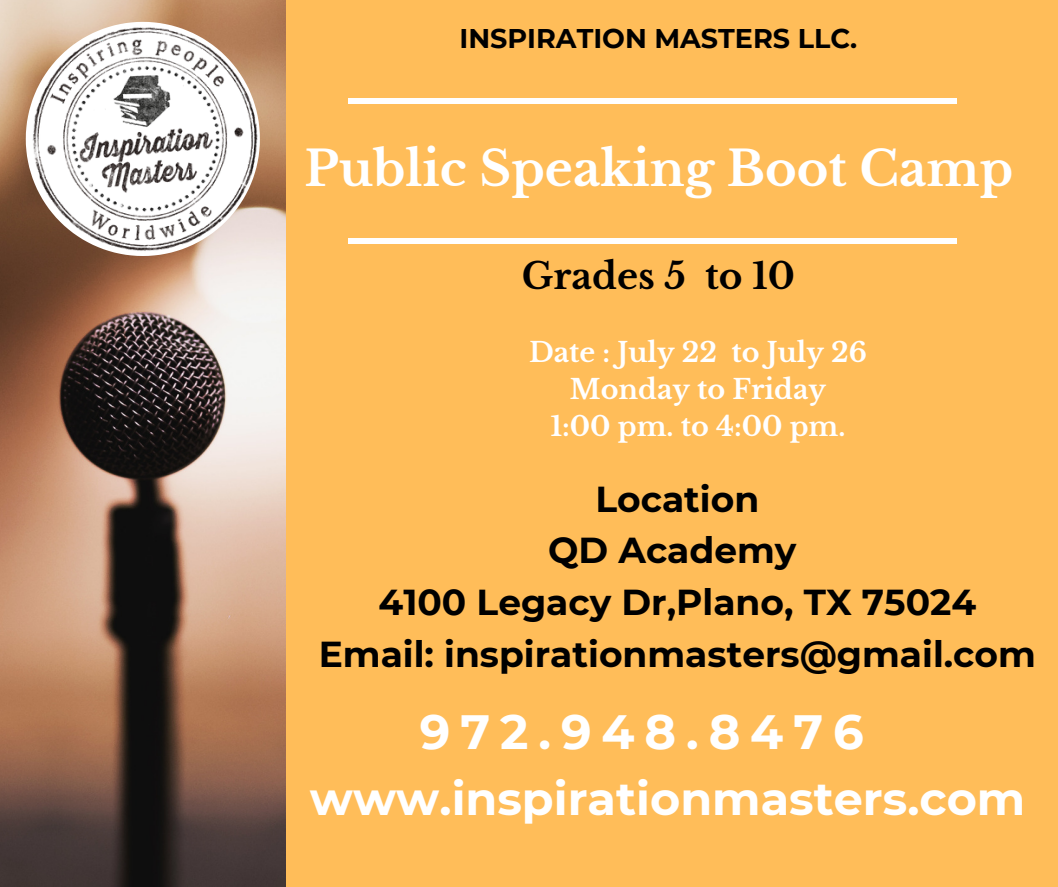
<style>
.page{position:relative;width:1058px;height:887px;background:#fff}
.page>*{position:absolute;margin:0;border:0;box-sizing:border-box;transform-origin:0 0}
.t1{font:700 48px "Libre Baskerville";color:#fff}
.t2{font:700 48px "Montserrat";letter-spacing:.205em;color:#fff}
.t3{font:700 46.2px "Montserrat";color:#fff}
.t4{font:700 36px/51.8px "Montserrat";color:#000;text-align:center}
.t5{font:700 36px "Libre Baskerville";color:#000}
.t6{font:700 27px/37.2px "Libre Baskerville";color:#fff;text-align:center}
.t7{font:700 27px "Montserrat";color:#000}
</style>
<div class="page">
<div style="left:0;top:0;width:1058px;height:886px;background:#ffbd59"></div>
<div style="left:347px;top:98px;width:609px;height:5px;background:#fff"></div>
<div style="left:347px;top:238px;width:609px;height:6px;background:#fff"></div>
<img style="left:0;top:282px;width:286px;height:604px">
<img style="left:0;top:0;width:286px;height:282px">
<p class="t7" style="left:459px;top:22px;width:399px">INSPIRATION MASTERS LLC.</p>
<h1 class="t1" style="left:304px;top:139px;width:710px">Public Speaking Boot Camp</h1>
<p class="t5" style="left:522px;top:254px;width:275px">Grades 5 to 10</p>
<p class="t6" style="left:529px;top:334px;width:339px">Date : July 22 to July 26<br>Monday to Friday<br>1:00 pm. to 4:00 pm.</p>
<p class="t4" style="left:319px;top:472px;width:718px">Location<br>QD Academy<br>4100 Legacy Dr,Plano, TX 75024<br>Email: inspirationmasters@gmail.com</p>
<h1 class="t2" style="left:420px;top:702px;width:445px">972.948.8476</h1>
<p class="t3" style="left:310px;top:770px;width:717px">www.inspirationmasters.com</p>
</div>
